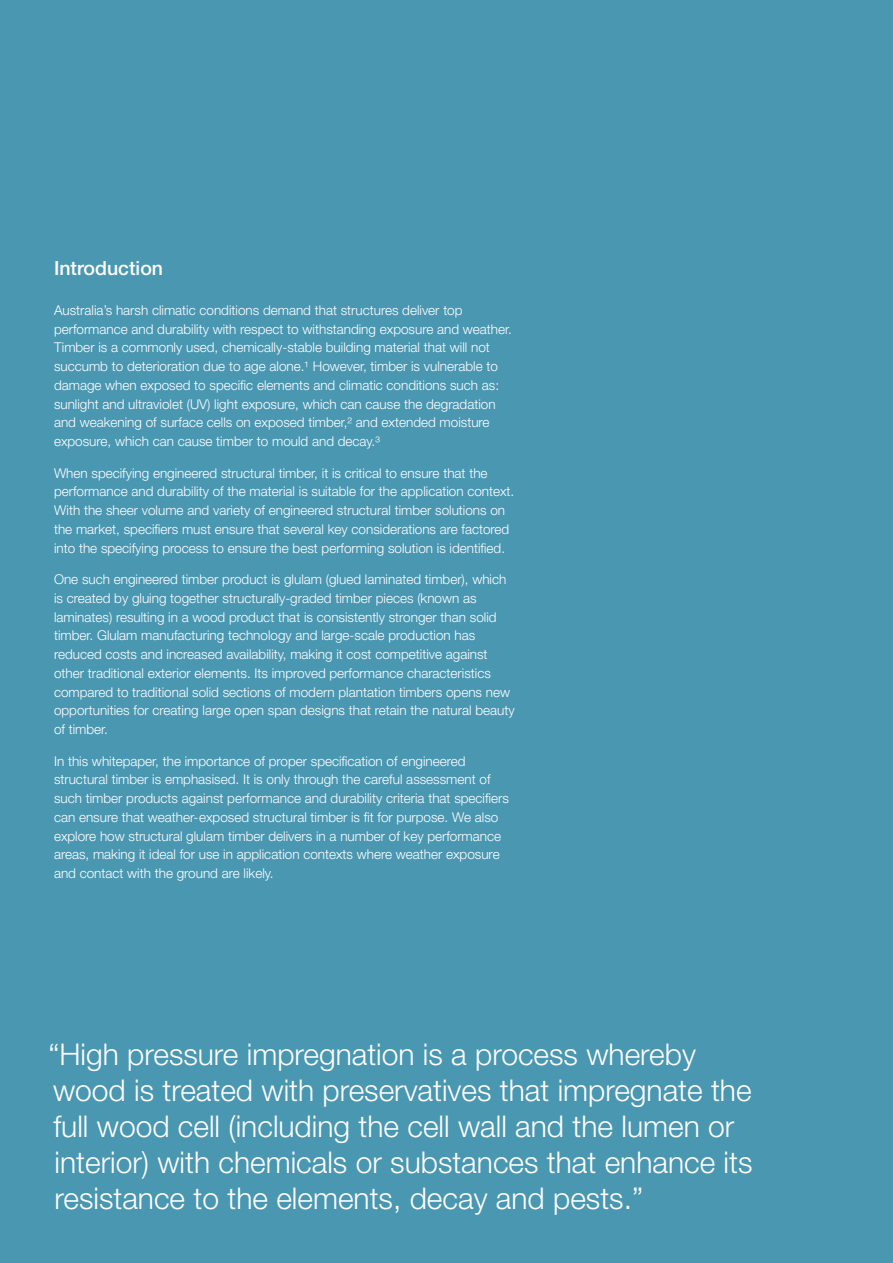
<style>
.page{position:relative;width:893px;height:1263px;background:#4a97b2}
.page>*{position:absolute;margin:0;border:0;box-sizing:border-box;transform-origin:0 0}
.BC_Helvetica{font:300 30px/36px "Helvetica Neue LT Std";color:#fff}
.BC_Helvetica-2{font:500 19.5px "Helvetica Neue LT Std";color:#fff}
.BC_Helvetica-3{font:300 13.5px/18.8px "Helvetica Neue LT Std";color:#fff}
</style>
<div class="page">
<p class="BC_Helvetica-2" style="left:54px;top:257px;width:111px">Introduction</p>
<p class="BC_Helvetica-3" style="left:54px;top:300px;width:459px">Australia’s harsh climatic conditions demand that structures deliver top performance and durability with respect to withstanding exposure and weather.<br>Timber is a commonly used, chemically-stable building material that will not succumb to deterioration due to age alone.1 However, timber is vulnerable to damage when exposed to specific elements and climatic conditions such as: sunlight and ultraviolet (UV) light exposure, which can cause the degradation and weakening of surface cells on exposed timber,2 and extended moisture exposure, which can cause timber to mould and decay.3</p>
<p class="BC_Helvetica-3" style="left:54px;top:463px;width:462px">When specifying engineered structural timber, it is critical to ensure that the performance and durability of the material is suitable for the application context.<br>With the sheer volume and variety of engineered structural timber solutions on the market, specifiers must ensure that several key considerations are factored into the specifying process to ensure the best performing solution is identified.</p>
<p class="BC_Helvetica-3" style="left:54px;top:570px;width:462px">One such engineered timber product is glulam (glued laminated timber), which is created by gluing together structurally-graded timber pieces (known as laminates) resulting in a wood product that is consistently stronger than solid timber. Glulam manufacturing technology and large-scale production has reduced costs and increased availability, making it cost competitive against other traditional exterior elements. Its improved performance characteristics compared to traditional solid sections of modern plantation timbers opens new opportunities for creating large open span designs that retain the natural beauty of timber.</p>
<p class="BC_Helvetica-3" style="left:54px;top:751px;width:456px">In this whitepaper, the importance of proper specification of engineered structural timber is emphasised. It is only through the careful assessment of such timber products against performance and durability criteria that specifiers can ensure that weather-exposed structural timber is fit for purpose. We also explore how structural glulam timber delivers in a number of key performance areas, making it ideal for use in application contexts where weather exposure and contact with the ground are likely.</p>
<p class="BC_Helvetica" style="left:48px;top:1036px;width:706px">“High pressure impregnation is a process whereby wood is treated with preservatives that impregnate the full wood cell (including the cell wall and the lumen or interior) with chemicals or substances that enhance its resistance to the elements, decay and pests.”</p>
</div>
